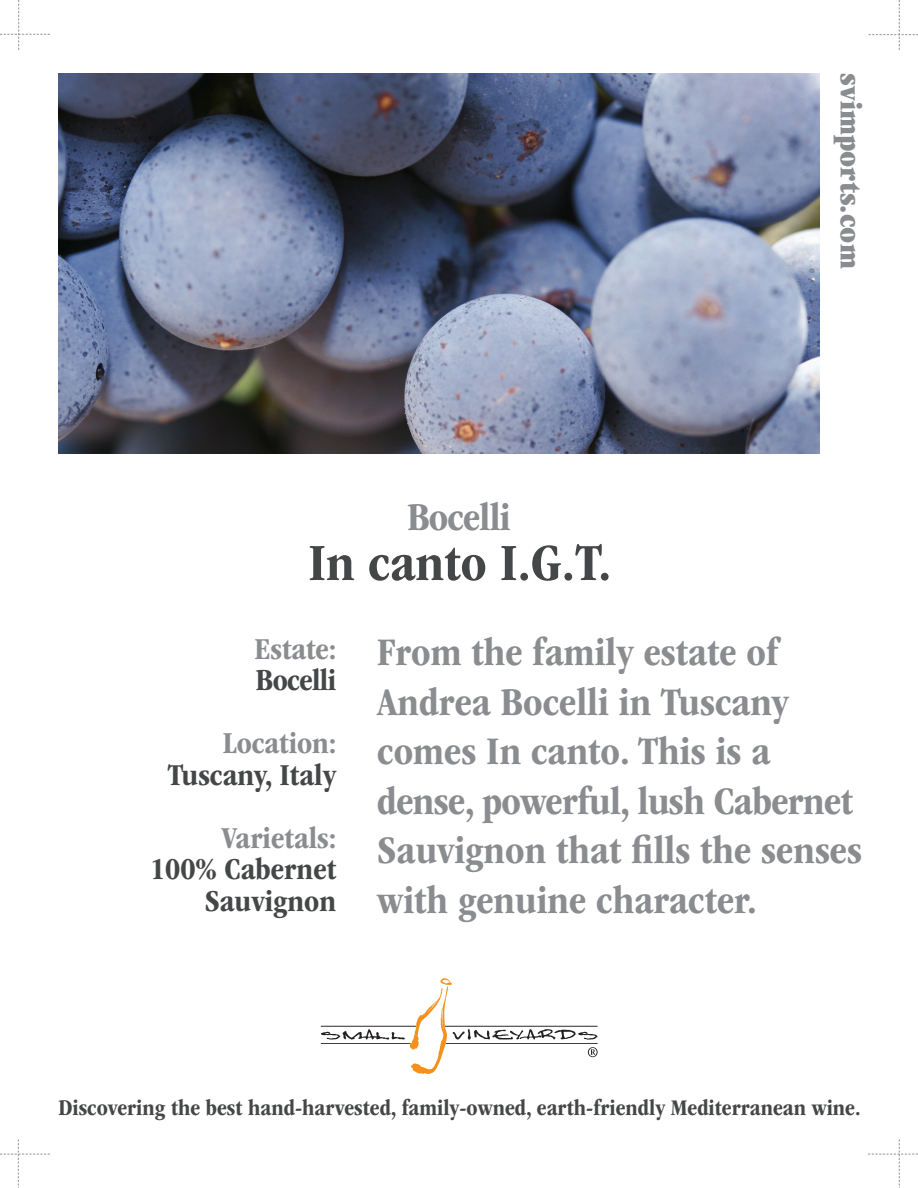
<style>
.page{position:relative;width:918px;height:1188px;background:#fff}
.page>*{position:absolute;margin:0;border:0;box-sizing:border-box;transform-origin:0 0}
.Paragraph_Style_1{font:700 condensed 54px "ITC Garamond Std";color:#454647}
.t1{font:700 condensed 40.5px/49.5px "ITC Garamond Std";color:#8a8c8f}
.t2{font:700 condensed 40.5px "ITC Garamond Std";letter-spacing:-.02em;color:#8a8c8f}
.t3{font:700 condensed 31.5px/31.5px "ITC Garamond Std";color:#454647;text-align:right}
.t4{font:700 condensed 31.5px "ITC Garamond Std";letter-spacing:-.005em;color:#8a8c8f}
.t5{font:700 condensed 31.5px "ITC Garamond Std";letter-spacing:-.02em;color:#454647}
.t6{font:31.2px "ITC Garamond Std Ult Narrow";color:#8a8c8f}
.t7{font:700 condensed 23.1px "ITC Garamond Std";color:#454647}
</style>
<div class="page">
<img style="left:58px;top:73px;width:762px;height:381px">
<svg style="left:321px;top:978px;width:277px;height:96px"></svg>
<svg style="left:0;top:1139px;width:50px;height:49px"></svg>
<svg style="left:868px;top:1139px;width:50px;height:49px"></svg>
<svg style="left:868px;top:0;width:50px;height:50px"></svg>
<svg style="left:0;top:0;width:50px;height:50px"></svg>
<p class="t2" style="left:407px;top:495px;width:105px">Bocelli</p>
<p class="Paragraph_Style_1" style="left:308px;top:533px;width:305px">In canto I.G.T.</p>
<p class="t6" style="left:868px;top:73px;width:197px;rotate:90deg">svimports.com</p>
<p class="t4" style="left:255px;top:631px;width:83px">Estate:</p>
<p class="t5" style="left:256px;top:663px;width:82px">Bocelli</p>
<p class="t4" style="left:223px;top:726px;width:115px">Location:</p>
<p class="t3" style="left:168px;top:759px;width:170px">Tuscany, Italy</p>
<p class="t4" style="left:221px;top:820px;width:117px">Varietals:</p>
<p class="t3" style="left:150px;top:854px;width:188px">100% Cabernet<br>Sauvignon</p>
<p class="t1" style="left:377px;top:628px;width:486px">From the family estate of<br>Andrea Bocelli in Tuscany comes In canto. This is a dense, powerful, lush Cabernet<br>Sauvignon that fills the senses with genuine character.</p>
<p class="t7" style="left:58px;top:1095px;width:804px">Discovering the best hand-harvested, family-owned, earth-friendly Mediterranean wine.</p>
</div>
